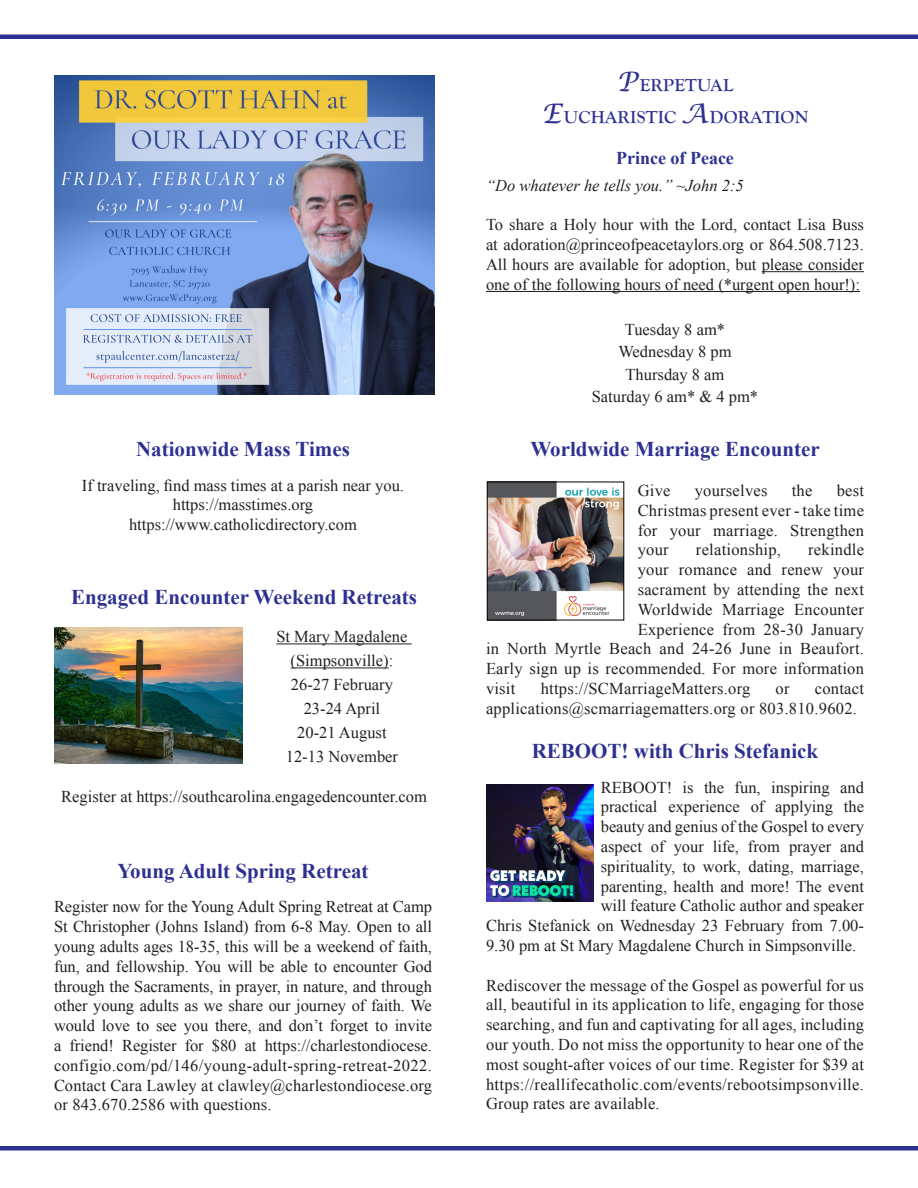
<style>
.page{position:relative;width:918px;height:1188px;background:#fff}
.page>*{position:absolute;margin:0;border:0;box-sizing:border-box;transform-origin:0 0}
.Paragraph_Style_1{font:700 21px "Times New Roman";color:#2e3092}
.Paragraph_Style_1-2{font:700 18px "Goudy Old Style T";letter-spacing:.01em;color:#2e3092}
.Paragraph_Style_1-3{font:700 18px "Times New Roman";color:#2e3092}
.Paragraph_Style_1-4{font:16.5px/19.8px "Times New Roman";color:#231f20;text-align:justify}
.Paragraph_Style_1-5{font:italic 16.5px "Times New Roman";color:#231f20}
.s1{font-family:"Lucida Calligraphy";font-weight:400;font-style:italic;font-size:27px}
</style>
<div class="page">
<hr style="left:0;top:1146px;width:918px;height:4px;background:#2e3092">
<hr style="left:0;top:35px;width:918px;height:4px;background:#2e3092">
<hr style="left:762px;top:271px;width:102px;height:1px;background:#231f20">
<hr style="left:486px;top:291px;width:374px;height:1px;background:#231f20">
<img style="left:489px;top:484px;width:133px;height:134px">
<div style="left:487px;top:482px;width:137px;height:138px;border:1px solid #000"></div>
<hr style="left:276px;top:644px;width:136px;height:1px;background:#231f20">
<hr style="left:291px;top:668px;width:98px;height:1px;background:#231f20">
<img style="left:54px;top:75px;width:380px;height:319px">
<img style="left:54px;top:627px;width:189px;height:136px">
<img style="left:486px;top:784px;width:108px;height:118px">
<p class="Paragraph_Style_1" style="left:136px;top:435px;width:215px">Nationwide Mass Times</p>
<p class="Paragraph_Style_1-4" style="left:82px;top:475px;width:324px">If traveling, find mass times at a parish near you.</p>
<p class="Paragraph_Style_1-4" style="left:173px;top:495px;width:142px">https://masstimes.org</p>
<p class="Paragraph_Style_1-4" style="left:129px;top:514px;width:229px">https://www.catholicdirectory.com</p>
<p class="Paragraph_Style_1" style="left:71px;top:582px;width:347px">Engaged Encounter Weekend Retreats</p>
<p class="Paragraph_Style_1-4" style="left:276px;top:624px;width:133px;line-height:24px;text-align:center">St Mary Magdalene (Simpsonville):</p>
<p class="Paragraph_Style_1-4" style="left:291px;top:674px;width:104px">26-27 February</p>
<p class="Paragraph_Style_1-4" style="left:304px;top:698px;width:78px">23-24 April</p>
<p class="Paragraph_Style_1-4" style="left:297px;top:722px;width:91px">20-21 August</p>
<p class="Paragraph_Style_1-4" style="left:286px;top:746px;width:114px">12-13 November</p>
<p class="Paragraph_Style_1-4" style="left:61px;top:786px;width:367px">Register at https://southcarolina.engagedencounter.com</p>
<p class="Paragraph_Style_1" style="left:117px;top:857px;width:253px">Young Adult Spring Retreat</p>
<p class="Paragraph_Style_1-4" style="left:54px;top:897px;width:380px">Register now for the Young Adult Spring Retreat at Camp St Christopher (Johns Island) from 6-8 May. Open to all young adults ages 18-35, this will be a weekend of faith, fun, and fellowship. You will be able to encounter God through the Sacraments, in prayer, in nature, and through other young adults as we share our journey of faith. We would love to see you there, and don’t forget to invite a friend! Register for $80 at https://charlestondiocese. configio.com/pd/146/young-adult-spring-retreat-2022.<br>Contact Cara Lawley at clawley@charlestondiocese.org or 843.670.2586 with questions.</p>
<p class="Paragraph_Style_1-2" style="left:617px;top:75px;width:118px"><span class="s1">P</span>ERPETUAL</p>
<p class="Paragraph_Style_1-2" style="left:542px;top:107px;width:268px"><span class="s1">E</span>UCHARISTIC <span class="s1">A</span>DORATION</p>
<p class="Paragraph_Style_1-3" style="left:616px;top:145px;width:119px">Prince of Peace</p>
<p class="Paragraph_Style_1-5" style="left:486px;top:174px;width:259px">“Do whatever he tells you.” ~John 2:5</p>
<p class="Paragraph_Style_1-4" style="left:486px;top:215px;width:380px">To share a Holy hour with the Lord, contact Lisa Buss at adoration@princeofpeacetaylors.org or 864.508.7123.<br>All hours are available for adoption, but please consider one of the following hours of need (*urgent open hour!):</p>
<p class="Paragraph_Style_1-4" style="left:625px;top:319px;width:102px">Tuesday 8 am*</p>
<p class="Paragraph_Style_1-4" style="left:618px;top:342px;width:115px">Wednesday 8 pm</p>
<p class="Paragraph_Style_1-4" style="left:626px;top:364px;width:100px">Thursday 8 am</p>
<p class="Paragraph_Style_1-4" style="left:592px;top:387px;width:168px">Saturday 6 am* &amp; 4 pm*</p>
<p class="Paragraph_Style_1" style="left:530px;top:435px;width:291px">Worldwide Marriage Encounter</p>
<p class="Paragraph_Style_1-4" style="left:638px;top:480px;width:34px">Give</p>
<p class="Paragraph_Style_1-4" style="left:695px;top:480px;width:74px">yourselves</p>
<p class="Paragraph_Style_1-4" style="left:792px;top:480px;width:22px">the</p>
<p class="Paragraph_Style_1-4" style="left:638px;top:480px;width:228px;text-indent:199px">best Christmas present ever - take time for your marriage. Strengthen your</p>
<p class="Paragraph_Style_1-4" style="left:696px;top:540px;width:87px">relationship,</p>
<p class="Paragraph_Style_1-4" style="left:808px;top:540px;width:57px">rekindle</p>
<p class="Paragraph_Style_1-4" style="left:638px;top:559px;width:228px">your romance and renew your</p>
<p class="Paragraph_Style_1-4" style="left:638px;top:579px;width:228px">sacrament by attending the next</p>
<p class="Paragraph_Style_1-4" style="left:638px;top:599px;width:228px">Worldwide Marriage Encounter</p>
<p class="Paragraph_Style_1-4" style="left:638px;top:619px;width:228px">Experience from 28-30 January</p>
<p class="Paragraph_Style_1-4" style="left:486px;top:639px;width:379px">in North Myrtle Beach and 24-26 June in Beaufort.</p>
<p class="Paragraph_Style_1-4" style="left:486px;top:658px;width:380px">Early sign up is recommended. For more information</p>
<p class="Paragraph_Style_1-4" style="left:486px;top:678px;width:31px">visit</p>
<p class="Paragraph_Style_1-4" style="left:541px;top:678px;width:211px">https://SCMarriageMatters.org</p>
<p class="Paragraph_Style_1-4" style="left:776px;top:678px;width:15px">or</p>
<p class="Paragraph_Style_1-4" style="left:486px;top:678px;width:380px;text-indent:329px">contact applications@scmarriagematters.org or 803.810.9602.</p>
<p class="Paragraph_Style_1" style="left:532px;top:737px;width:288px">REBOOT! with Chris Stefanick</p>
<p class="Paragraph_Style_1-4" style="left:601px;top:777px;width:265px">REBOOT! is the fun, inspiring and</p>
<p class="Paragraph_Style_1-4" style="left:601px;top:797px;width:265px">practical experience of applying the</p>
<p class="Paragraph_Style_1-4" style="left:601px;top:817px;width:265px">beauty and genius of the Gospel to every</p>
<p class="Paragraph_Style_1-4" style="left:601px;top:836px;width:265px">aspect of your life, from prayer and</p>
<p class="Paragraph_Style_1-4" style="left:601px;top:856px;width:265px">spirituality, to work, dating, marriage,</p>
<p class="Paragraph_Style_1-4" style="left:601px;top:876px;width:265px">parenting, health and more! The event</p>
<p class="Paragraph_Style_1-4" style="left:601px;top:896px;width:265px">will feature Catholic author and speaker</p>
<p class="Paragraph_Style_1-4" style="left:486px;top:916px;width:380px">Chris Stefanick on Wednesday 23 February from 7.00-</p>
<p class="Paragraph_Style_1-4" style="left:486px;top:935px;width:372px">9.30 pm at St Mary Magdalene Church in Simpsonville.</p>
<p class="Paragraph_Style_1-4" style="left:486px;top:975px;width:380px">Rediscover the message of the Gospel as powerful for us all, beautiful in its application to life, engaging for those searching, and fun and captivating for all ages, including our youth. Do not miss the opportunity to hear one of the most sought-after voices of our time. Register for $39 at https://reallifecatholic.com/events/rebootsimpsonville.<br>Group rates are available.</p>
</div>
